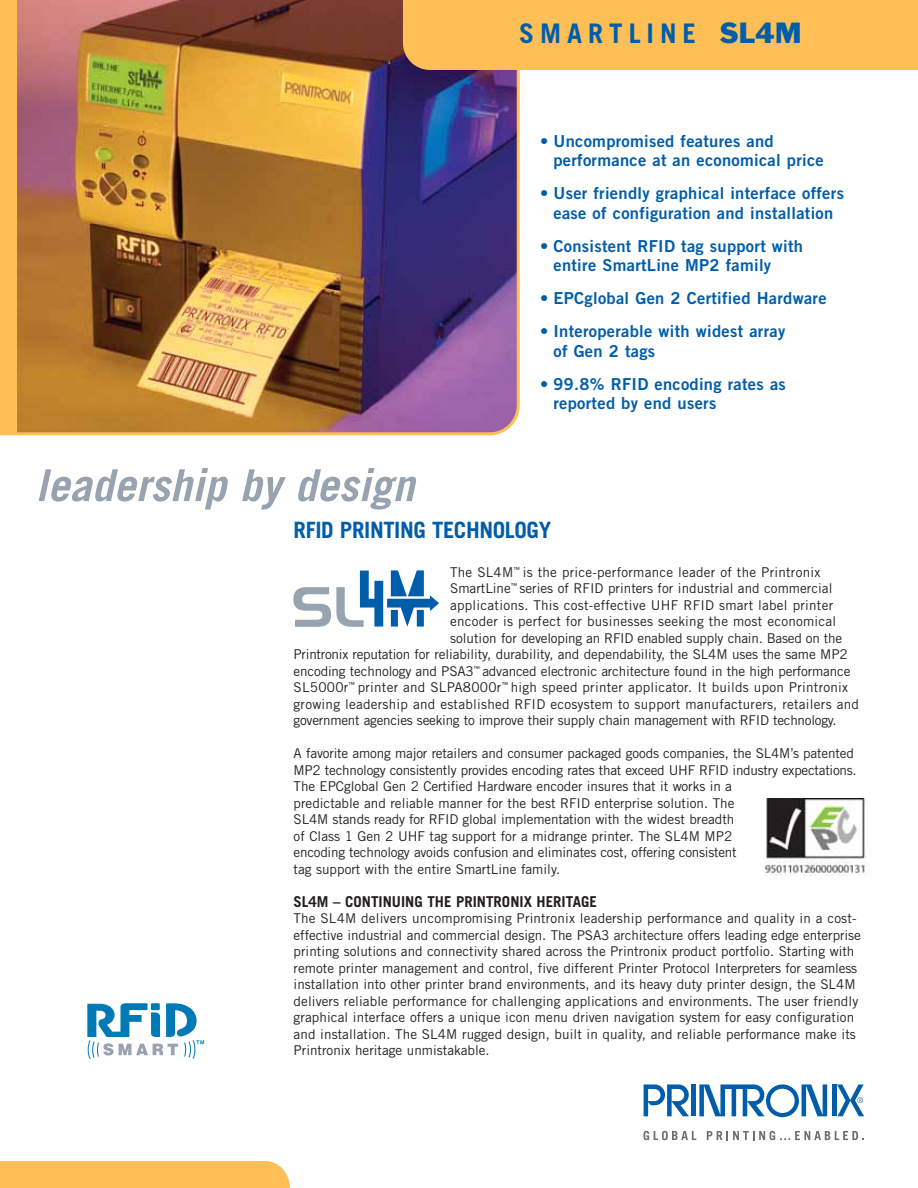
<style>
.page{position:relative;width:918px;height:1188px;background:#fff}
.page>*{position:absolute;margin:0;border:0;box-sizing:border-box;transform-origin:0 0}
.t1{font:700 27px "Trade Gothic";letter-spacing:.22em;color:#005daa}
.t2{font:700 22.5px "Trade Gothic";letter-spacing:-.015em;color:#005daa}
.t3{font:16.5px/19.5px "Trade Gothic Bold Two";letter-spacing:.02em;color:#005daa}
.t4{font:700 15px "Trade Gothic";color:#231f20}
.t5{font:13.5px/16.5px "Trade Gothic";color:#231f20}
.t6{font:13.5px "Trade Gothic";letter-spacing:.02em;color:#231f20}
.t7{font:13.5px "Trade Gothic";letter-spacing:-.02em;color:#231f20}
.s1{font-family:"Franklin Gothic";font-weight:400}
</style>
<div class="page">
<img style="left:0;top:0;width:520px;height:435px">
<div style="left:403px;top:0;width:515px;height:70px;background:#fdbf56"></div>
<div style="left:0;top:0;width:16px;height:433px;background:#fdbf56"></div>
<div style="left:0;top:1161px;width:290px;height:27px;background:#fdbf56"></div>
<div style="left:691px;top:1084px;width:5px;height:32px;background:#005daa"></div>
<div style="left:832px;top:1084px;width:5px;height:32px;background:#005daa"></div>
<svg style="left:644px;top:1084px;width:45px;height:32px"></svg>
<svg style="left:699px;top:1084px;width:128px;height:33px"></svg>
<svg style="left:837px;top:1084px;width:27px;height:32px"></svg>
<svg style="left:644px;top:1131px;width:52px;height:9px"></svg>
<svg style="left:707px;top:1131px;width:157px;height:9px"></svg>
<img style="left:764px;top:798px;width:103px;height:77px">
<svg style="left:87px;top:1003px;width:117px;height:56px"></svg>
<svg style="left:39px;top:468px;width:189px;height:42px"></svg>
<svg style="left:242px;top:469px;width:44px;height:41px"></svg>
<svg style="left:298px;top:468px;width:118px;height:42px"></svg>
<svg style="left:293px;top:570px;width:146px;height:57px"></svg>
<h1 class="t1" style="left:519px;top:23px;width:284px">SMARTLINE <span class="s1">SL4M</span></h1>
<p class="t3" style="left:554px;top:133px;width:272px;text-indent:-14px">• Uncompromised features and performance at an economical price</p>
<p class="t3" style="left:540px;top:185px;width:305px;text-align:center">• User friendly graphical interface offers ease of configuration and installation</p>
<p class="t3" style="left:554px;top:238px;width:251px;text-indent:-14px">• Consistent RFID tag support with entire SmartLine MP2 family</p>
<p class="t3" style="left:540px;top:290px;width:288px">• EPCglobal Gen 2 Certified Hardware</p>
<p class="t3" style="left:554px;top:323px;width:233px;text-indent:-14px">• Interoperable with widest array of Gen 2 tags</p>
<p class="t3" style="left:554px;top:376px;width:234px;text-indent:-14px">• 99.8% RFID encoding rates as reported by end users</p>
<h2 class="t2" style="left:294px;top:522px;width:259px">RFID PRINTING TECHNOLOGY</h2>
<p class="t6" style="left:450px;top:567px;width:372px">The SL4M<sup>™</sup> is the price-performance leader of the Printronix</p>
<p class="t5" style="left:450px;top:581px;width:384px">SmartLine<sup>™</sup> series of RFID printers for industrial and commercial</p>
<p class="t6" style="left:450px;top:600px;width:385px">applications. This cost-effective UHF RFID smart label printer</p>
<p class="t6" style="left:450px;top:616px;width:388px">encoder is perfect for businesses seeking the most economical</p>
<p class="t7" style="left:450px;top:633px;width:394px">solution for developing an RFID enabled supply chain. Based on the</p>
<p class="t5" style="left:294px;top:647px;width:556px">Printronix reputation for reliability, durability, and dependability, the SL4M uses the same MP2</p>
<p class="t5" style="left:294px;top:664px;width:558px">encoding technology and PSA3<sup>™</sup> advanced electronic architecture found in the high performance</p>
<p class="t6" style="left:294px;top:682px;width:556px">SL5000r<sup>™</sup> printer and SLPA8000r<sup>™</sup> high speed printer applicator. It builds upon Printronix</p>
<p class="t6" style="left:294px;top:699px;width:567px">growing leadership and established RFID ecosystem to support manufacturers, retailers and</p>
<p class="t7" style="left:294px;top:715px;width:545px">government agencies seeking to improve their supply chain management with RFID technology.</p>
<p class="t5" style="left:294px;top:746px;width:565px">A favorite among major retailers and consumer packaged goods companies, the SL4M’s patented MP2 technology consistently provides encoding rates that exceed UHF RFID industry expectations.<br>The EPCglobal Gen 2 Certified Hardware encoder insures that it works in a<br>predictable and reliable manner for the best RFID enterprise solution. The<br>SL4M stands ready for RFID global implementation with the widest breadth<br>of Class 1 Gen 2 UHF tag support for a midrange printer. The SL4M MP2<br>encoding technology avoids confusion and eliminates cost, offering consistent<br>tag support with the entire SmartLine family.</p>
<p class="t4" style="left:294px;top:896px;width:305px">SL4M – CONTINUING THE PRINTRONIX HERITAGE</p>
<p class="t5" style="left:294px;top:911px;width:569px">The SL4M delivers uncompromising Printronix leadership performance and quality in a cost&shy;effective industrial and commercial design. The PSA3 architecture offers leading edge enterprise printing solutions and connectivity shared across the Printronix product portfolio. Starting with remote printer management and control, five different Printer Protocol Interpreters for seamless installation into other printer brand environments, and its heavy duty printer design, the SL4M delivers reliable performance for challenging applications and environments. The user friendly graphical interface offers a unique icon menu driven navigation system for easy configuration and installation. The SL4M rugged design, built in quality, and reliable performance make its Printronix heritage unmistakable.</p>
</div>
